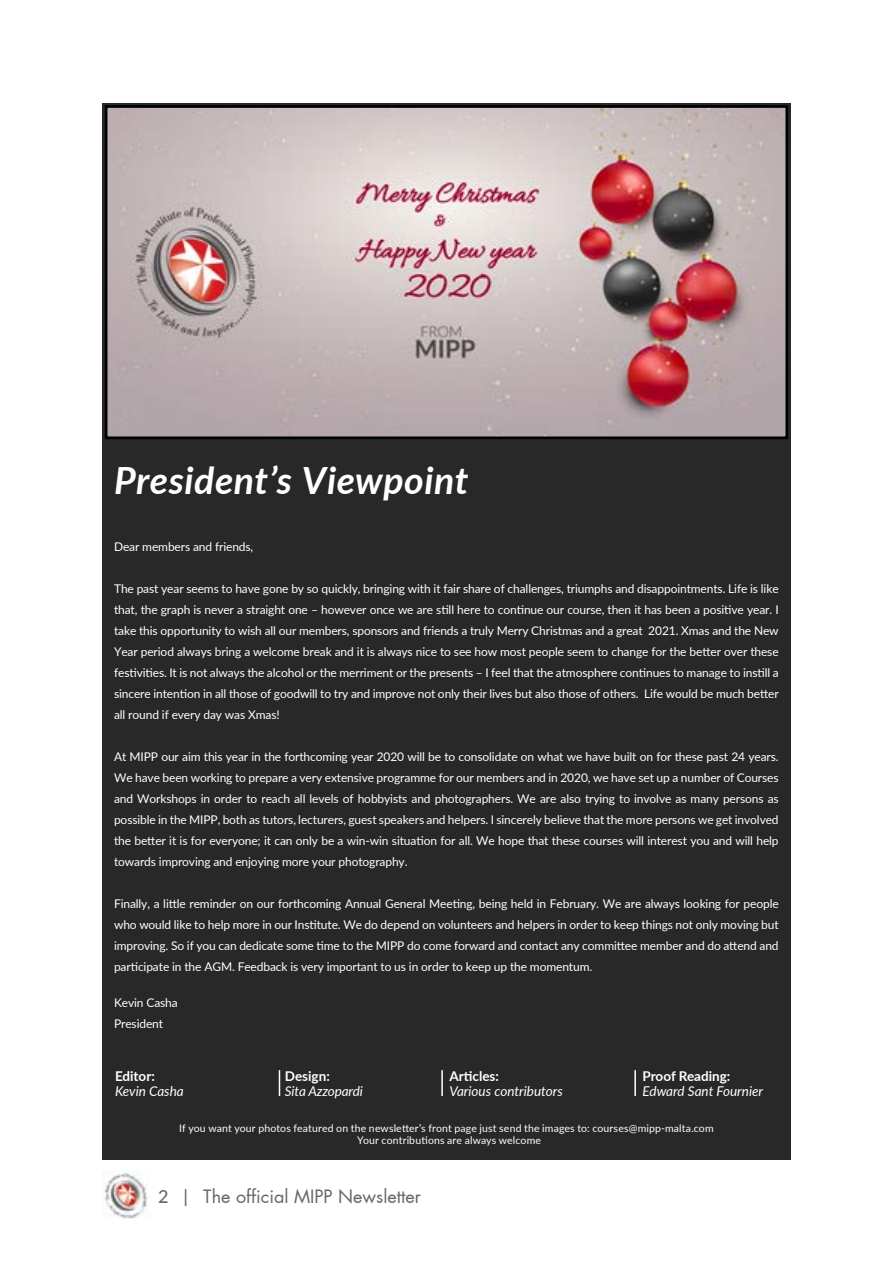
<style>
.page{position:relative;width:893px;height:1263px;background:#fff}
.page>*{position:absolute;margin:0;border:0;box-sizing:border-box;transform-origin:0 0}
.t1{font:italic 700 37.5px "Lato";letter-spacing:.015em;color:#fff}
.t2{font:18px "Futura";color:#666}
.t3{font:italic 13.5px "Lato";color:#fff}
.t4{font:700 13.5px "Lato";color:#fff}
.t5{font:12px/21px "Lato";letter-spacing:-.01em;color:#fff;text-align:justify}
.t6{font:10.5px/12px "Lato";letter-spacing:.015em;color:#fff;text-align:center}
.s1{font-family:"Lato";font-weight:500}
</style>
<div class="page">
<img style="left:102px;top:1171px;width:46px;height:48px">
<div style="left:102px;top:103px;width:689px;height:1056px;background:#282828"></div>
<img style="left:109px;top:109px;width:675px;height:326px">
<div style="left:105px;top:105px;width:683px;height:334px;border:3px solid #000"></div>
<svg style="left:279px;top:1070px;width:1px;height:26px"></svg>
<hr style="left:441px;top:1070px;width:2px;height:26px;background:#fff">
<hr style="left:634px;top:1070px;width:2px;height:26px;background:#fff">
<h1 class="t1" style="left:114px;top:452px;width:356px">President’s Viewpoint</h1>
<p class="t5" style="left:114px;top:535px;width:141px">Dear members and friends,</p>
<p class="t5" style="left:114px;top:577px;width:666px">The past year seems to have gone by so quickly, bringing with it fair share of challenges, triumphs and disappointments. Life is like that, the graph is never a straight one – however once we are still here to continue our course, then it has been a positive year. I take this opportunity to wish all our members, sponsors and friends a truly Merry Christmas and a great 2021. Xmas and the New Year period always bring a welcome break and it is always nice to see how most people seem to change for the better over these festivities. It is not always the alcohol or the merriment or the presents – I feel that the atmosphere continues to manage to instill a sincere intention in all those of goodwill to try and improve not only their lives but also those of others. Life would be much better all round if every day was Xmas!</p>
<p class="t5" style="left:114px;top:745px;width:666px">At MIPP our aim this year in the forthcoming year 2020 will be to consolidate on what we have built on for these past 24 years.<br>We have been working to prepare a very extensive programme for our members and in 2020, we have set up a number of Courses and Workshops in order to reach all levels of hobbyists and photographers. We are also trying to involve as many persons as possible in the MIPP, both as tutors, lecturers, guest speakers and helpers. I sincerely believe that the more persons we get involved the better it is for everyone; it can only be a win-win situation for all. We hope that these courses will interest you and will help towards improving and enjoying more your photography.</p>
<p class="t5" style="left:114px;top:892px;width:666px">Finally, a little reminder on our forthcoming Annual General Meeting, being held in February. We are always looking for people who would like to help more in our Institute. We do depend on volunteers and helpers in order to keep things not only moving but improving. So if you can dedicate some time to the MIPP do come forward and contact any committee member and do attend and participate in the AGM. Feedback is very important to us in order to keep up the momentum.</p>
<p class="t5" style="left:114px;top:991px;width:65px">Kevin Casha<br>President</p>
<p class="t4" style="left:115px;top:1066px;width:41px">Editor:</p>
<p class="t3" style="left:115px;top:1081px;width:70px">Kevin Casha</p>
<p class="t4" style="left:285px;top:1066px;width:46px">Design:</p>
<p class="t3" style="left:285px;top:1081px;width:79px">Sita Azzopardi</p>
<p class="t4" style="left:449px;top:1066px;width:51px">Articles:</p>
<p class="t3" style="left:449px;top:1081px;width:115px">Various contributors</p>
<p class="t4" style="left:643px;top:1066px;width:89px">Proof Reading:</p>
<p class="t3" style="left:643px;top:1081px;width:122px">Edward Sant Fournier</p>
<p class="t6" style="left:179px;top:1121px;width:536px">If you want your photos featured on the newsletter’s front page just send the images to: courses@mipp-malta.com<br>Your contributions are always welcome</p>
<h2 class="t2" style="left:158px;top:1185px;width:264px"><span class="s1">2 |</span> The official MIPP Newsletter</h2>
</div>
